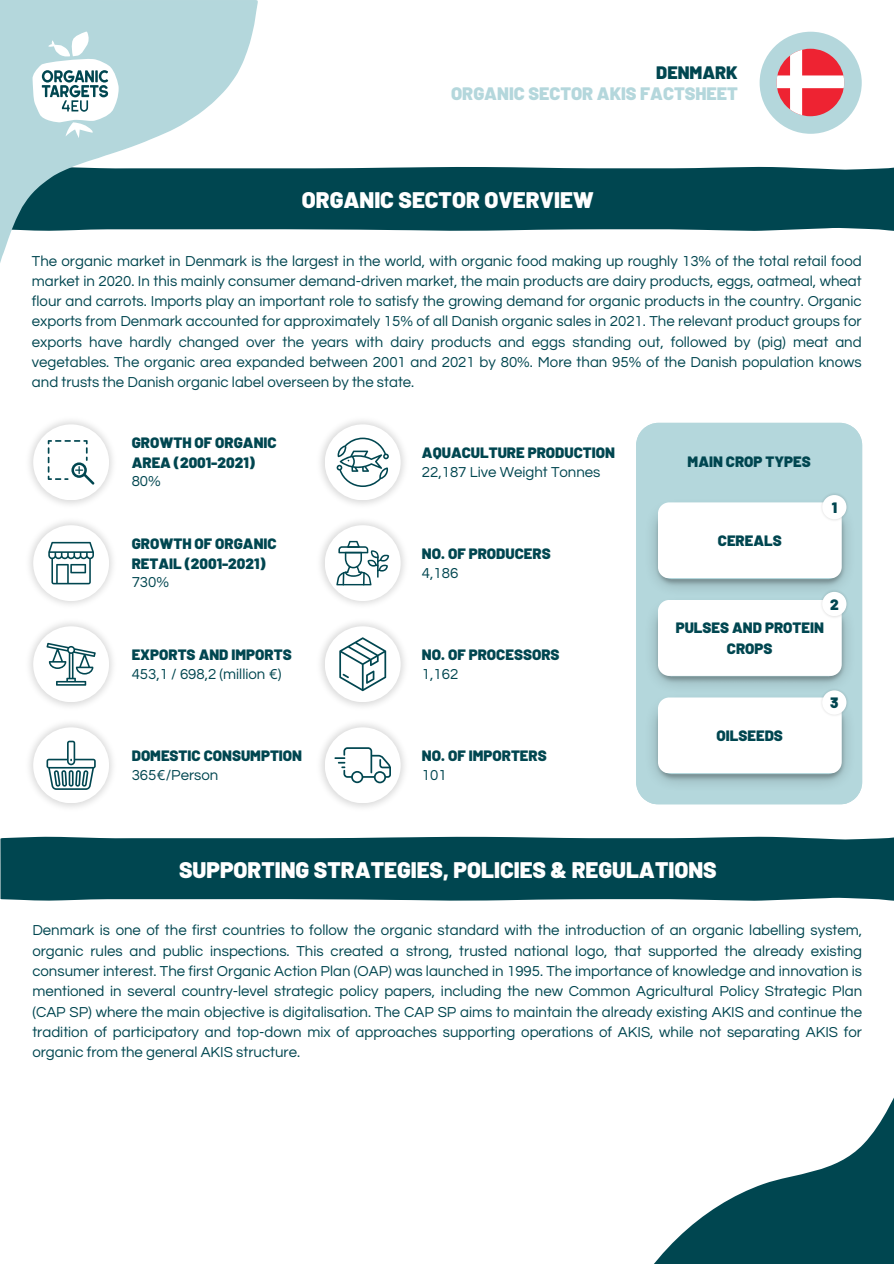
<style>
.page{position:relative;width:894px;height:1264px;background:#fff}
.page>*{position:absolute;margin:0;border:0;box-sizing:border-box;transform-origin:0 0}
.t1{font:900 22.5px "Barlow";color:#fff}
.t2{font:900 18px/21.3px "Barlow";color:#b4d7dc;text-align:right}
.t3{font:15px/20.2px "Questrial";color:#004650;text-align:justify}
.t4{font:900 15px/20.2px "Barlow";color:#004650}
.s1{color:#004650}
</style>
<div class="page">
<div style="left:759px;top:32px;width:102px;height:102px;background:#b4d7dc;border-radius:50%"></div>
<div style="left:258px;top:167px;width:635px;height:64px;background:#004650"></div>
<svg style="left:0;top:0;width:258px;height:263px;fill:#b4d7dc"></svg>
<svg style="left:32px;top:32px;width:87px;height:106px"></svg>
<div style="left:636px;top:423px;width:225px;height:381px;background:#b4d7dc"></div>
<img style="left:29px;top:420px;width:84px;height:85px">
<div style="left:33px;top:424px;width:76px;height:76px;background:#fff;border-radius:50%"></div>
<svg style="left:48px;top:440px;width:46px;height:44px"></svg>
<svg style="left:48px;top:542px;width:46px;height:42px"></svg>
<svg style="left:46px;top:642px;width:50px;height:43px"></svg>
<img style="left:29px;top:723px;width:84px;height:85px">
<div style="left:33px;top:727px;width:76px;height:76px;background:#fff;border-radius:50%"></div>
<svg style="left:46px;top:740px;width:50px;height:50px"></svg>
<div style="left:0;top:836px;width:893px;height:64px;background:#004650"></div>
<img style="left:320px;top:521px;width:85px;height:84px">
<div style="left:325px;top:525px;width:75px;height:76px;background:#fff;border-radius:50%"></div>
<svg style="left:336px;top:541px;width:53px;height:44px"></svg>
<img style="left:320px;top:622px;width:85px;height:85px">
<div style="left:325px;top:626px;width:75px;height:76px;background:#fff;border-radius:50%"></div>
<svg style="left:339px;top:637px;width:47px;height:54px"></svg>
<img style="left:320px;top:723px;width:85px;height:85px">
<div style="left:325px;top:727px;width:75px;height:76px;background:#fff;border-radius:50%"></div>
<svg style="left:334px;top:747px;width:56px;height:36px"></svg>
<img style="left:320px;top:420px;width:85px;height:85px">
<div style="left:325px;top:424px;width:75px;height:76px;background:#fff;border-radius:50%"></div>
<svg style="left:336px;top:437px;width:52px;height:50px"></svg>
<img style="left:642px;top:496px;width:215px;height:98px">
<div style="left:657px;top:502px;width:184px;height:76px;background:#fff;border-radius:11px"></div>
<img style="left:642px;top:594px;width:215px;height:97px">
<div style="left:657px;top:600px;width:184px;height:76px;background:#fff;border-radius:11px"></div>
<img style="left:642px;top:691px;width:215px;height:102px">
<div style="left:657px;top:697px;width:184px;height:76px;background:#fff;border-radius:11px"></div>
<svg style="left:776px;top:49px;width:67px;height:67px"></svg>
<svg style="left:654px;top:1099px;width:239px;height:164px"></svg>
<img style="left:818px;top:492px;width:31px;height:30px">
<div style="left:822px;top:495px;width:24px;height:24px;background:#fff;border-radius:50%"></div>
<img style="left:818px;top:588px;width:31px;height:31px">
<div style="left:822px;top:592px;width:24px;height:24px;background:#fff;border-radius:50%"></div>
<img style="left:818px;top:687px;width:31px;height:30px">
<div style="left:822px;top:690px;width:24px;height:24px;background:#fff;border-radius:50%"></div>
<p class="t2" style="left:451px;top:61px;width:288px"><span class="s1">DENMARK<br></span>ORGANIC SECTOR AKIS FACTSHEET</p>
<p class="t1" style="left:302px;top:185px;width:293px">ORGANIC SECTOR OVERVIEW</p>
<p class="t3" style="left:32px;top:251px;width:831px">The organic market in Denmark is the largest in the world, with organic food making up roughly 13% of the total retail food market in 2020. In this mainly consumer demand-driven market, the main products are dairy products, eggs, oatmeal, wheat flour and carrots. Imports play an important role to satisfy the growing demand for organic products in the country. Organic exports from Denmark accounted for approximately 15% of all Danish organic sales in 2021. The relevant product groups for exports have hardly changed over the years with dairy products and eggs standing out, followed by (pig) meat and vegetables. The organic area expanded between 2001 and 2021 by 80%. More than 95% of the Danish population knows and trusts the Danish organic label overseen by the state.</p>
<p class="t4" style="left:132px;top:431px;width:146px">GROWTH OF ORGANIC<br>AREA (2001-2021)</p>
<h2 class="t3" style="left:132px;top:471px;width:31px">80%</h2>
<p class="t4" style="left:132px;top:532px;width:146px">GROWTH OF ORGANIC<br>RETAIL (2001-2021)</p>
<h1 class="t3" style="left:132px;top:572px;width:39px">730%</h1>
<p class="t4" style="left:132px;top:644px;width:161px">EXPORTS AND IMPORTS</p>
<p class="t3" style="left:132px;top:664px;width:151px">453,1 / 698,2 (million €)</p>
<p class="t4" style="left:132px;top:745px;width:172px">DOMESTIC CONSUMPTION</p>
<p class="t3" style="left:132px;top:765px;width:88px">365€/Person</p>
<p class="t4" style="left:422px;top:442px;width:194px">AQUACULTURE PRODUCTION</p>
<h3 class="t3" style="left:422px;top:462px;width:180px">22,187 Live Weight Tonnes</h3>
<p class="t4" style="left:422px;top:543px;width:130px">NO. OF PRODUCERS</p>
<p class="t3" style="left:422px;top:563px;width:38px">4,186</p>
<p class="t4" style="left:422px;top:644px;width:139px">NO. OF PROCESSORS</p>
<h3 class="t3" style="left:422px;top:664px;width:38px">1,162</h3>
<p class="t4" style="left:422px;top:745px;width:126px">NO. OF IMPORTERS</p>
<h3 class="t3" style="left:422px;top:765px;width:26px">101</h3>
<p class="t4" style="left:687px;top:451px;width:125px">MAIN CROP TYPES</p>
<p class="t4" style="left:717px;top:530px;width:65px">CEREALS</p>
<p class="t4" style="left:831px;top:496px;width:7px">1</p>
<p class="t4" style="left:829px;top:593px;width:10px">2</p>
<h3 class="t4" style="left:675px;top:617px;width:150px;text-align:center">PULSES AND PROTEIN<br>CROPS</h3>
<p class="t4" style="left:716px;top:725px;width:68px">OILSEEDS</p>
<p class="t4" style="left:829px;top:692px;width:10px">3</p>
<p class="t1" style="left:179px;top:855px;width:539px">SUPPORTING STRATEGIES, POLICIES &amp; REGULATIONS</p>
<p class="t3" style="left:32px;top:920px;width:831px">Denmark is one of the first countries to follow the organic standard with the introduction of an organic labelling system, organic rules and public inspections. This created a strong, trusted national logo, that supported the already existing consumer interest. The first Organic Action Plan (OAP) was launched in 1995. The importance of knowledge and innovation is mentioned in several country-level strategic policy papers, including the new Common Agricultural Policy Strategic Plan (CAP SP) where the main objective is digitalisation. The CAP SP aims to maintain the already existing AKIS and continue the tradition of participatory and top-down mix of approaches supporting operations of AKIS, while not separating AKIS for organic from the general AKIS structure.</p>
</div>
